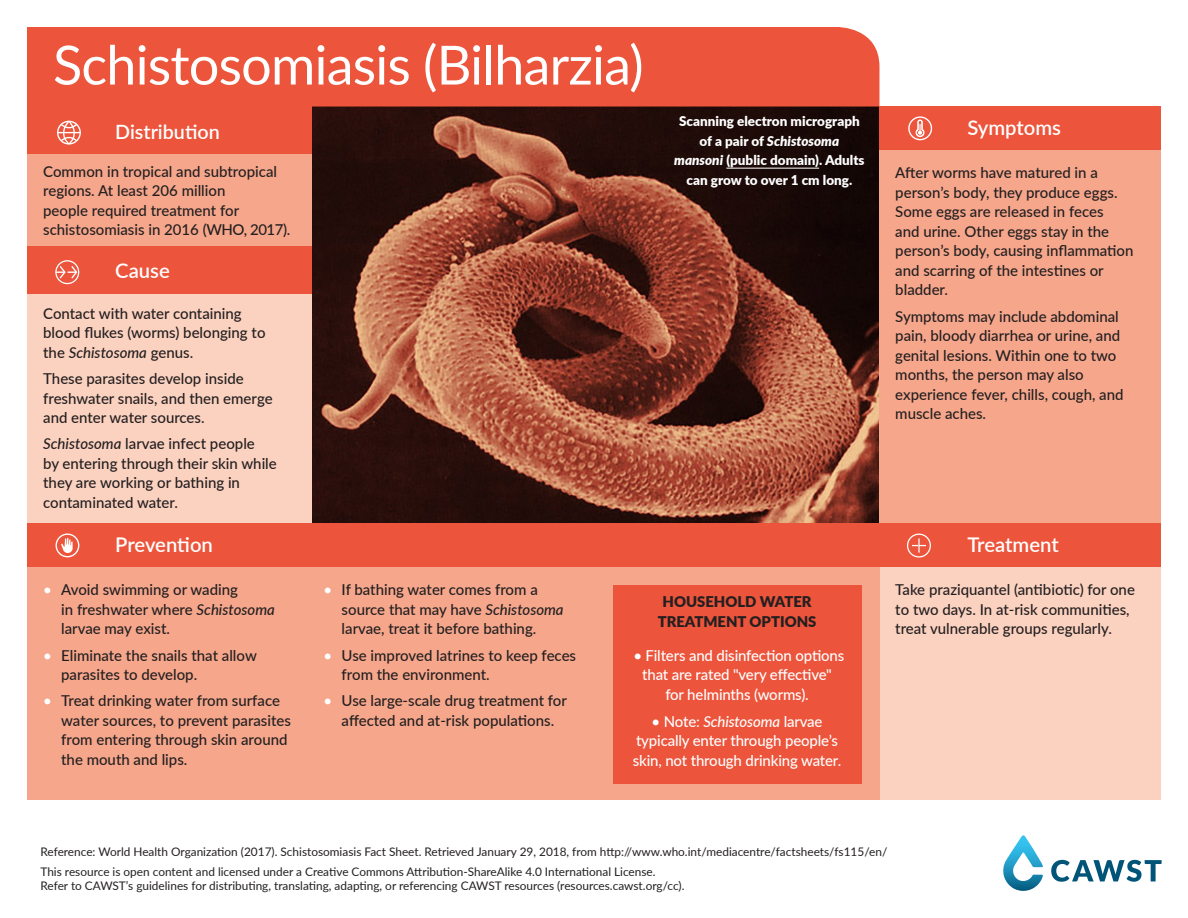
<style>
.page{position:relative;width:1188px;height:918px;background:#fff}
.page>*{position:absolute;margin:0;border:0;box-sizing:border-box;transform-origin:0 0}
.Heading_L{font:54px "Lato";letter-spacing:-.015em;color:#fff}
.Box_Headings_L{font:600 20.25px "Lato";color:#fff}
.Box_Headings_L-2{font:600 19.65px "Lato";color:#fff}
.BoxText_L{font:500 15px/19.5px "Lato";color:#231f20}
.HWTS_text_L{font:500 15px/19.5px "Lato";letter-spacing:-.01em;color:#fff;text-align:center}
.BoxText_L-2{font:900 14.85px/20.7px "Lato";color:#231f20;text-align:center}
.Photo_caption_L{font:900 13.5px/19.5px "Lato";color:#fff;text-align:center}
.t1{font:11.85px/14.2px "Lato";color:#231f20}
.s1{font-style:italic}
.s2{color:#fff}
</style>
<div class="page">
<img style="left:311px;top:107px;width:568px;height:417px">
<div style="left:27px;top:27px;width:852px;height:80px;background:#ec543b"></div>
<div style="left:27px;top:291px;width:284px;height:237px;background:#fbd1bf"></div>
<div style="left:879px;top:150px;width:282px;height:385px;background:#f5a68b"></div>
<div style="left:879px;top:567px;width:282px;height:233px;background:#fbd1bf"></div>
<div style="left:27px;top:567px;width:852px;height:233px;background:#f5a68b"></div>
<div style="left:27px;top:524px;width:852px;height:43px;background:#ec543b"></div>
<svg style="left:61px;top:538px;width:12px;height:15px"></svg>
<div style="left:56px;top:533px;width:23px;height:24px;border:1px solid #fff;border-radius:50%"></div>
<div style="left:879px;top:107px;width:282px;height:43px;background:#ec543b"></div>
<div style="left:908px;top:116px;width:24px;height:24px;border:1px solid #fff;border-radius:50%"></div>
<svg style="left:915px;top:119px;width:10px;height:19px"></svg>
<div style="left:879px;top:524px;width:282px;height:43px;background:#ec543b"></div>
<div style="left:907px;top:534px;width:24px;height:24px;border:1px solid #fff;border-radius:50%"></div>
<svg style="left:912px;top:538px;width:14px;height:15px"></svg>
<div style="left:613px;top:585px;width:248px;height:199px;background:#ec543b"></div>
<svg style="left:1051px;top:860px;width:111px;height:22px"></svg>
<svg style="left:1003px;top:835px;width:40px;height:56px"></svg>
<hr style="left:726px;top:168px;width:93px;height:1px;background:#fff">
<div style="left:27px;top:148px;width:284px;height:134px;background:#f5a68b"></div>
<div style="left:27px;top:107px;width:284px;height:47px;background:#ec543b"></div>
<div style="left:57px;top:121px;width:24px;height:24px;border:1px solid #fff;border-radius:50%"></div>
<svg style="left:58px;top:120px;width:22px;height:25px"></svg>
<div style="left:27px;top:246px;width:284px;height:48px;background:#ec543b"></div>
<div style="left:55px;top:260px;width:24px;height:24px;border:1px solid #fff;border-radius:50%"></div>
<svg style="left:56px;top:261px;width:22px;height:19px"></svg>
<p class="Heading_L" style="left:53px;top:26px;width:592px">Schistosomiasis (Bilharzia)</p>
<p class="Box_Headings_L-2" style="left:115px;top:117px;width:106px">Distribution</p>
<p class="BoxText_L" style="left:43px;top:161px;width:249px">Common in tropical and subtropical regions. At least 206 million<br>people required treatment for schistosomiasis in 2016 (WHO, 2017).</p>
<p class="Box_Headings_L-2" style="left:115px;top:254px;width:55px">Cause</p>
<p class="Box_Headings_L" style="left:115px;top:256px;width:56px">Cause</p>
<p class="BoxText_L" style="left:43px;top:303px;width:224px">Contact with water containing blood flukes (worms) belonging to the <span class="s1">Schistosoma</span> genus.</p>
<p class="BoxText_L" style="left:43px;top:368px;width:231px">These parasites develop inside freshwater snails, and then emerge and enter water sources.</p>
<p class="BoxText_L" style="left:43px;top:434px;width:235px"><span class="s1">Schistosoma</span> larvae infect people<br>by entering through their skin while they are working or bathing in contaminated water.</p>
<p class="Box_Headings_L" style="left:115px;top:530px;width:99px">Prevention</p>
<p class="Photo_caption_L" style="left:674px;top:111px;width:192px">Scanning electron micrograph of a pair of <span class="s1">Schistosoma mansoni</span> (public domain). Adults can grow to over 1 cm long.</p>
<p class="BoxText_L" style="left:61px;top:580px;width:215px;text-indent:-18px"><span class="s2">•</span> Avoid swimming or wading<br>in freshwater where <span class="s1">Schistosoma </span>larvae may exist.</p>
<p class="BoxText_L" style="left:61px;top:645px;width:197px;text-indent:-18px"><span class="s2">•</span> Eliminate the snails that allow parasites to develop.</p>
<p class="BoxText_L" style="left:61px;top:691px;width:231px;text-indent:-18px"><span class="s2">•</span> Treat drinking water from surface water sources, to prevent parasites from entering through skin around the mouth and lips.</p>
<p class="BoxText_L" style="left:342px;top:580px;width:224px;text-indent:-18px"><span class="s2">•</span> If bathing water comes from a source that may have <span class="s1">Schistosoma </span>larvae, treat it before bathing.</p>
<p class="BoxText_L" style="left:342px;top:645px;width:236px;text-indent:-18px"><span class="s2">•</span> Use improved latrines to keep feces from the environment.</p>
<p class="BoxText_L" style="left:324px;top:691px;width:245px;text-align:center"><span class="s2">•</span> Use large-scale drug treatment for affected and at-risk populations.</p>
<p class="BoxText_L-2" style="left:658px;top:590px;width:160px">HOUSEHOLD WATER<br>TREATMENT OPTIONS</p>
<p class="HWTS_text_L" style="left:633px;top:645px;width:213px">• Filters and disinfection options that are rated "very effective" for helminths (worms).</p>
<p class="HWTS_text_L" style="left:633px;top:711px;width:210px">• Note: <span class="s1">Schistosoma</span> larvae typically enter through people’s skin, not through drinking water.</p>
<p class="Box_Headings_L" style="left:967px;top:113px;width:95px">Symptoms</p>
<p class="BoxText_L" style="left:895px;top:162px;width:240px">After worms have matured in a person’s body, they produce eggs.<br>Some eggs are released in feces<br>and urine. Other eggs stay in the person’s body, causing inflammation and scarring of the intestines or bladder.</p>
<p class="BoxText_L" style="left:895px;top:306px;width:230px">Symptoms may include abdominal pain, bloody diarrhea or urine, and genital lesions. Within one to two months, the person may also experience fever, chills, cough, and muscle aches.</p>
<p class="Box_Headings_L" style="left:967px;top:530px;width:93px">Treatment</p>
<p class="BoxText_L" style="left:895px;top:580px;width:241px">Take praziquantel (antibiotic) for one to two days. In at-risk communities, treat vulnerable groups regularly.</p>
<p class="t1" style="left:40px;top:844px;width:848px">Reference: World Health Organization (2017). Schistosomiasis Fact Sheet. Retrieved January 29, 2018, from http://www.who.int/mediacentre/factsheets/fs115/en/</p>
<p class="t1" style="left:40px;top:864px;width:645px">This resource is open content and licensed under a Creative Commons Attribution-ShareAlike 4.0 International License.<br>Refer to CAWST’s guidelines for distributing, translating, adapting, or referencing CAWST resources (resources.cawst.org/cc).</p>
</div>
